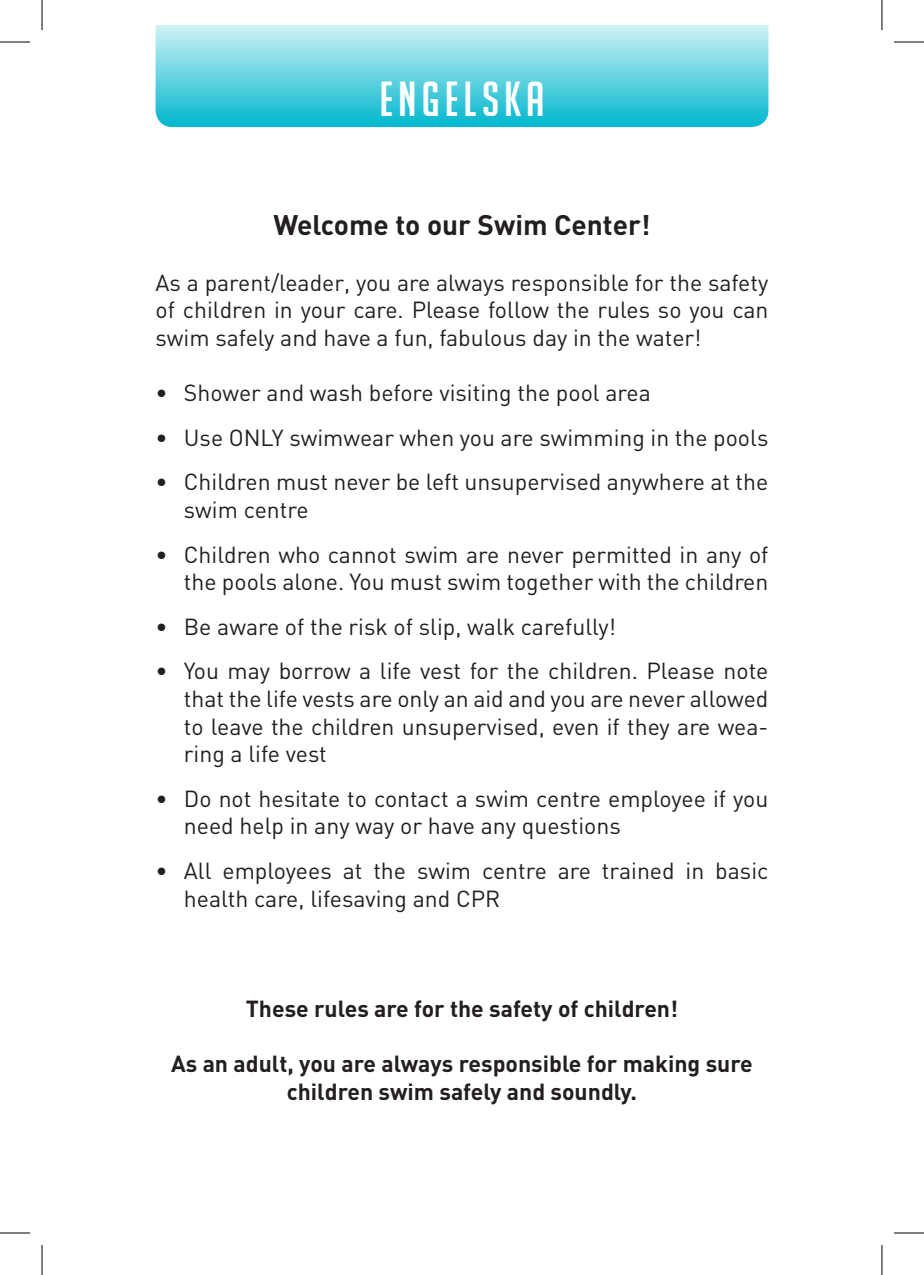
<style>
.page{position:relative;width:924px;height:1275px;background:#fff}
.page>*{position:absolute;margin:0;border:0;box-sizing:border-box;transform-origin:0 0}
.t1{font:48px "Big Noodle Titling";letter-spacing:.1em;color:#fff}
.t2{font:700 28px "DIN";color:#231f20}
.t3{font:23px/27.6px "DIN";color:#231f20}
.t4{font:700 23px/27.6px "DIN";color:#231f20;text-align:center}
</style>
<div class="page">
<svg style="left:155px;top:25px;width:613px;height:102px;background:#69d4e1"></svg>
<hr style="left:0;top:42px;width:30px;height:1px;background:#000">
<hr style="left:893px;top:42px;width:30px;height:1px;background:#000">
<hr style="left:0;top:1232px;width:30px;height:1px;background:#000">
<hr style="left:893px;top:1232px;width:30px;height:1px;background:#000">
<hr style="left:42px;top:0;width:1px;height:30px;background:#000">
<hr style="left:42px;top:1245px;width:1px;height:30px;background:#000">
<hr style="left:881px;top:0;width:1px;height:30px;background:#000">
<hr style="left:881px;top:1245px;width:1px;height:30px;background:#000">
<h1 class="t1" style="left:379px;top:73px;width:166px">ENGELSKA</h1>
<p class="t2" style="left:273px;top:207px;width:378px">Welcome to our Swim Center!</p>
<p class="t3" style="left:155px;top:268px;width:614px;text-align:justify">As a parent/leader, you are always responsible for the safety of children in your care. Please follow the rules so you can swim safely and have a fun, fabulous day in the water!</p>
<p class="t3" style="left:155px;top:378px;width:496px">• Shower and wash before visiting the pool area</p>
<p class="t3" style="left:155px;top:423px;width:614px">• Use ONLY swimwear when you are swimming in the pools</p>
<p class="t3" style="left:184px;top:468px;width:585px;text-indent:-28px">• Children must never be left unsupervised anywhere at the swim centre</p>
<p class="t3" style="left:155px;top:540px;width:614px;text-align:right">• Children who cannot swim are never permitted in any of the pools alone. You must swim together with the children</p>
<p class="t3" style="left:155px;top:612px;width:462px">• Be aware of the risk of slip, walk carefully!</p>
<p class="t3" style="left:184px;top:657px;width:585px;text-align:justify;text-indent:-28px">• You may borrow a life vest for the children. Please note that the life vests are only an aid and you are never allowed to leave the children unsupervised, even if they are wea&shy;ring a life vest</p>
<p class="t3" style="left:184px;top:784px;width:585px;text-indent:-28px">• Do not hesitate to contact a swim centre employee if you need help in any way or have any questions</p>
<p class="t3" style="left:184px;top:856px;width:585px;text-indent:-28px">• All employees at the swim centre are trained in basic health care, lifesaving and CPR</p>
<p class="t4" style="left:246px;top:994px;width:433px">These rules are for the safety of children!</p>
<p class="t4" style="left:171px;top:1049px;width:583px">As an adult, you are always responsible for making sure children swim safely and soundly.</p>
</div>
